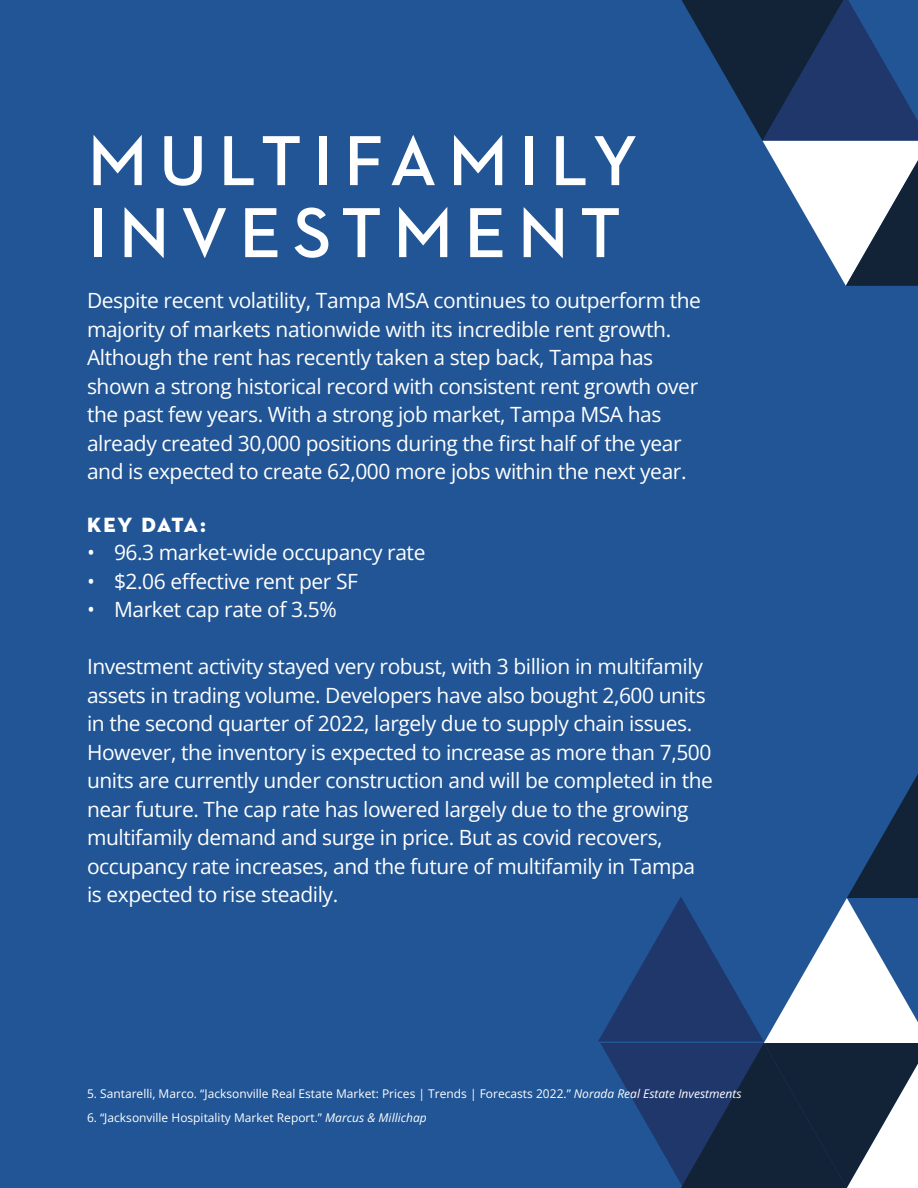
<style>
.page{position:relative;width:918px;height:1188px;background:#215595}
.page>*{position:absolute;margin:0;border:0;box-sizing:border-box;transform-origin:0 0}
.t1{font:700 72px/72px "Neutraface 2 Display";letter-spacing:.17em;color:#fff}
.t2{font:21px/28.5px "Open Sans";letter-spacing:-.02em;color:#fff}
.t3{font:21px "Neutra Disp Titling";letter-spacing:.05em;color:#fff}
.t4{font:12px "Open Sans";color:#fff}
.s1{font-style:italic}
</style>
<div class="page">
<svg style="left:682px;top:0;width:236px;height:286px"></svg>
<svg style="left:598px;top:774px;width:320px;height:414px"></svg>
<h1 class="t1" style="left:88px;top:126px;width:551px">MULTIFAMILY<br>INVESTMENT</h1>
<p class="t2" style="left:87px;top:286px;width:616px">Despite recent volatility, Tampa MSA continues to outperform the majority of markets nationwide with its incredible rent growth.<br>Although the rent has recently taken a step back, Tampa has shown a strong historical record with consistent rent growth over the past few years. With a strong job market, Tampa MSA has already created 30,000 positions during the first half of the year and is expected to create 62,000 more jobs within the next year.</p>
<p class="t3" style="left:87px;top:511px;width:120px">KEY DATA:</p>
<p class="t2" style="left:87px;top:538px;width:340px">• 96.3 market-wide occupancy rate</p>
<p class="t2" style="left:87px;top:566px;width:273px">• $2.06 effective rent per SF</p>
<p class="t2" style="left:87px;top:595px;width:251px">• Market cap rate of 3.5%</p>
<p class="t2" style="left:87px;top:652px;width:628px">Investment activity stayed very robust, with 3 billion in multifamily assets in trading volume. Developers have also bought 2,600 units in the second quarter of 2022, largely due to supply chain issues.<br>However, the inventory is expected to increase as more than 7,500 units are currently under construction and will be completed in the near future. The cap rate has lowered largely due to the growing multifamily demand and surge in price. But as covid recovers, occupancy rate increases, and the future of multifamily in Tampa is expected to rise steadily.</p>
<p class="t4" style="left:87px;top:1085px;width:656px">5. Santarelli, Marco. “Jacksonville Real Estate Market: Prices | Trends | Forecasts 2022.” <span class="s1">Norada Real Estate Investments</span></p>
<p class="t4" style="left:87px;top:1109px;width:341px">6. “Jacksonville Hospitality Market Report.” <span class="s1">Marcus &amp; Millichap</span></p>
</div>
